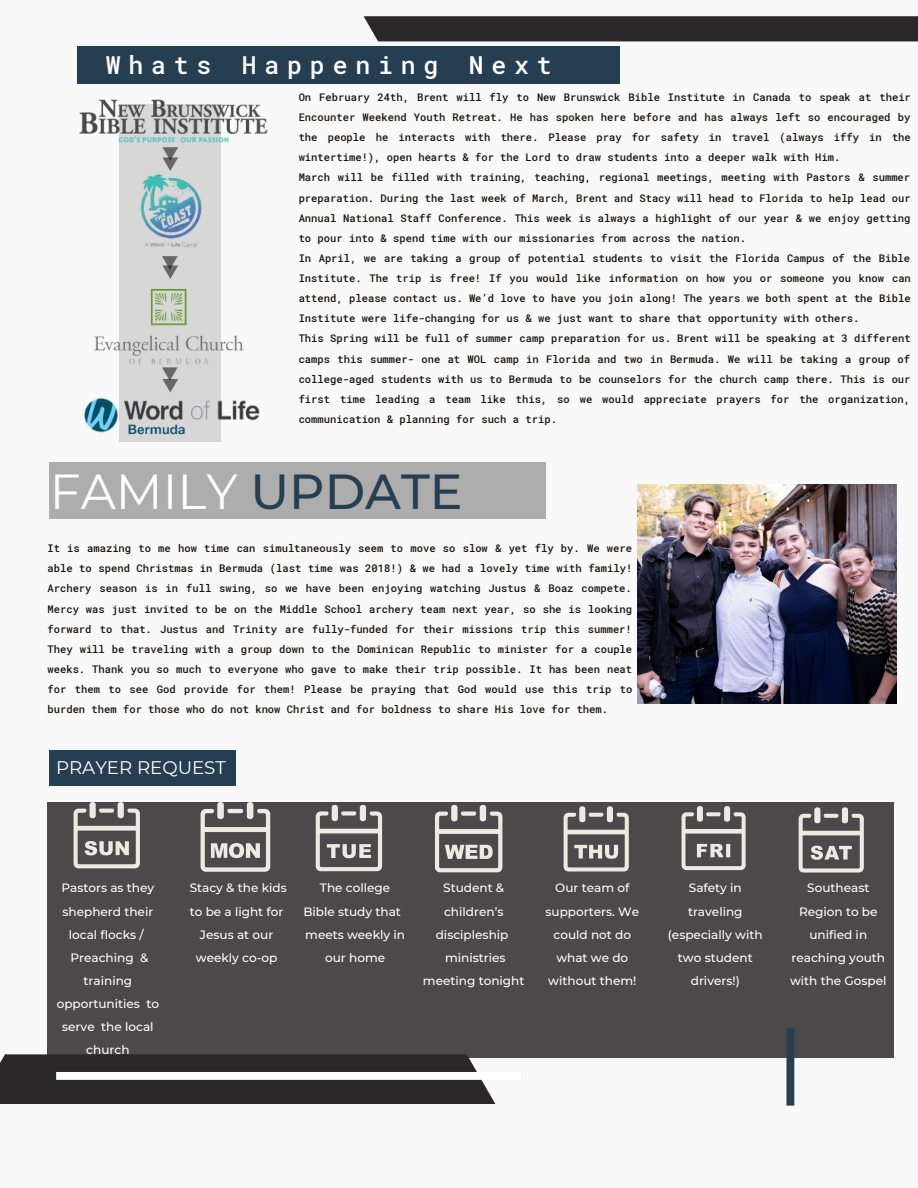
<style>
.page{position:relative;width:918px;height:1188px;background:#f9f9f9}
.page>*{position:absolute;margin:0;border:0;box-sizing:border-box;transform-origin:0 0}
.t1{font:49.05px "Montserrat";color:#fff}
.t2{font:500 24.75px "Roboto Mono";letter-spacing:.315em;color:#fff}
.t3{font:18.15px "Montserrat";color:#fff}
.t4{font:500 12px/23.1px "Montserrat";color:#fff;text-align:center}
.t5{font:500 10.5px/20.1px "Roboto Mono";color:#171310;text-align:justify}
.s1{font-weight:500;color:#263e51}
</style>
<div class="page">
<div style="left:78px;top:46px;width:542px;height:38px;background:#263e51"></div>
<img style="left:638px;top:485px;width:259px;height:219px">
<div style="left:50px;top:462px;width:496px;height:57px;background:#adadae"></div>
<div style="left:47px;top:802px;width:846px;height:256px;background:#4b4949"></div>
<div style="left:50px;top:750px;width:185px;height:36px;background:#263e51"></div>
<div style="left:786px;top:1028px;width:8px;height:78px;background:#263e51"></div>
<div style="left:0;top:1054px;width:35px;height:50px;background:#292727"></div>
<div style="left:5px;top:1054px;width:490px;height:50px;background:#292727"></div>
<div style="left:364px;top:16px;width:554px;height:25px;background:#292727"></div>
<div style="left:56px;top:1072px;width:465px;height:8px;background:#fff"></div>
<svg style="left:74px;top:802px;width:66px;height:66px"></svg>
<svg style="left:201px;top:802px;width:69px;height:70px"></svg>
<svg style="left:435px;top:805px;width:67px;height:67px"></svg>
<svg style="left:799px;top:807px;width:65px;height:66px"></svg>
<svg style="left:682px;top:806px;width:64px;height:64px"></svg>
<svg style="left:564px;top:806px;width:65px;height:66px"></svg>
<svg style="left:316px;top:805px;width:66px;height:66px"></svg>
<div style="left:120px;top:104px;width:101px;height:337px;background:#d7d7d8"></div>
<img style="left:94px;top:279px;width:150px;height:96px">
<img style="left:119px;top:158px;width:83px;height:102px">
<img style="left:85px;top:392px;width:175px;height:47px">
<img style="left:79px;top:99px;width:188px;height:48px">
<svg style="left:162px;top:367px;width:16px;height:25px"></svg>
<svg style="left:162px;top:147px;width:16px;height:24px"></svg>
<svg style="left:162px;top:256px;width:16px;height:23px"></svg>
<h2 class="t2" style="left:106px;top:48px;width:448px">Whats Happening Next</h2>
<p class="t5" style="left:299px;top:87px;width:614px;text-align:left">On February 24th, Brent will fly to New Brunswick Bible Institute in Canada to speak at their Encounter Weekend Youth Retreat. He has spoken here before and has always left so encouraged by the people he interacts with there. Please pray for safety in travel (always iffy in the wintertime!), open hearts &amp; for the Lord to draw students into a deeper walk with Him.<br>March will be filled with training, teaching, regional meetings, meeting with Pastors &amp; summer preparation. During the last week of March, Brent and Stacy will head to Florida to help lead our Annual National Staff Conference. This week is always a highlight of our year &amp; we enjoy getting to pour into &amp; spend time with our missionaries from across the nation.<br>In April, we are taking a group of potential students to visit the Florida Campus of the Bible Institute. The trip is free! If you would like information on how you or someone you know can attend, please contact us. We’d love to have you join along! The years we both spent at the Bible Institute were life-changing for us &amp; we just want to share that opportunity with others.<br>This Spring will be full of summer camp preparation for us. Brent will be speaking at 3 different camps this summer- one at WOL camp in Florida and two in Bermuda. We will be taking a group of college-aged students with us to Bermuda to be counselors for the church camp there. This is our first time leading a team like this, so we would appreciate prayers for the organization, communication &amp; planning for such a trip.</p>
<h1 class="t1" style="left:50px;top:461px;width:415px">FAMILY <span class="s1">UPDATE</span></h1>
<p class="t5" style="left:47px;top:538px;width:586px">It is amazing to me how time can simultaneously seem to move so slow &amp; yet fly by. We were able to spend Christmas in Bermuda (last time was 2018!) &amp; we had a lovely time with family!<br>Archery season is in full swing, so we have been enjoying watching Justus &amp; Boaz compete.<br>Mercy was just invited to be on the Middle School archery team next year, so she is looking forward to that. Justus and Trinity are fully-funded for their missions trip this summer!<br>They will be traveling with a group down to the Dominican Republic to minister for a couple weeks. Thank you so much to everyone who gave to make their trip possible. It has been neat for them to see God provide for them! Please be praying that God would use this trip to burden them for those who do not know Christ and for boldness to share His love for them.</p>
<h3 class="t3" style="left:56px;top:756px;width:171px">PRAYER REQUEST</h3>
<p class="t4" style="left:57px;top:877px;width:104px">Pastors as they shepherd their local flocks /<br>Preaching &amp; training opportunities to serve the local church</p>
<p class="t4" style="left:190px;top:877px;width:99px">Stacy &amp; the kids to be a light for<br>Jesus at our weekly co-op</p>
<p class="t4" style="left:303px;top:877px;width:103px">The college<br>Bible study that meets weekly in our home</p>
<p class="t4" style="left:423px;top:877px;width:103px">Student &amp; children’s discipleship ministries meeting tonight</p>
<p class="t4" style="left:546px;top:877px;width:95px">Our team of supporters. We could not do what we do without them!</p>
<p class="t4" style="left:668px;top:877px;width:96px">Safety in traveling (especially with two student drivers!)</p>
<p class="t4" style="left:790px;top:877px;width:98px">Southeast<br>Region to be unified in reaching youth with the Gospel</p>
</div>
